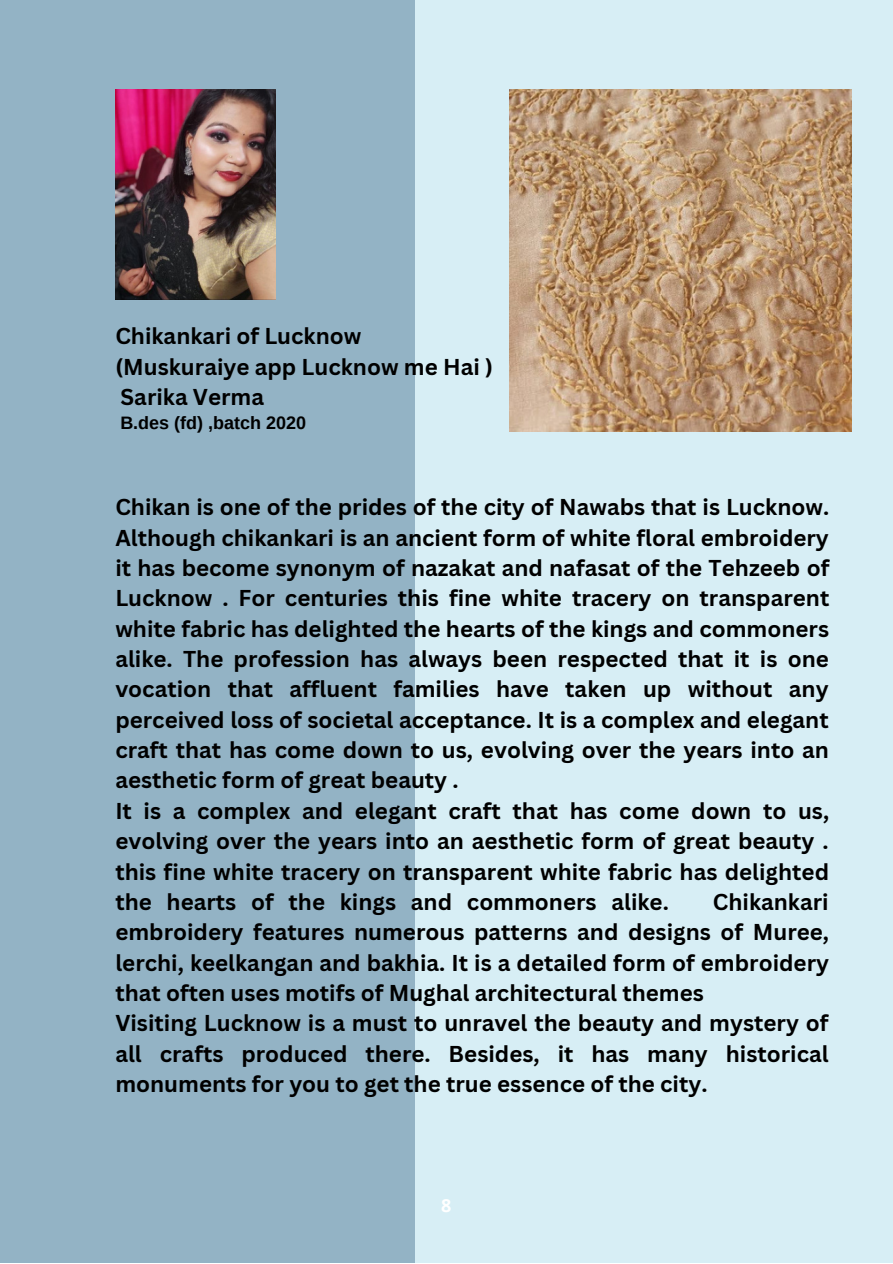
<style>
.page{position:relative;width:893px;height:1264px;background:#fff}
.page>*{position:absolute;margin:0;border:0;box-sizing:border-box;transform-origin:0 0}
.t1{font:700 22.35px/30.3px "Canva Sans";color:#000}
.t2{font:700 18px "Arimo";color:#000}
.t3{font:700 18px "Open Sans";color:#fff}
</style>
<div class="page">
<div style="left:0;top:0;width:892px;height:1262px;background:#d7eef5"></div>
<div style="left:0;top:0;width:414px;height:1262px;background:#93b3c5"></div>
<img style="left:115px;top:89px;width:160px;height:210px">
<img style="left:509px;top:89px;width:342px;height:342px">
<p class="t1" style="left:115px;top:320px;width:379px">Chikankari of Lucknow (Muskuraiye app Lucknow me Hai )<br>Sarika Verma</p>
<p class="t2" style="left:120px;top:412px;width:187px">B.des (fd) ,batch 2020</p>
<p class="t1" style="left:115px;top:491px;width:715px">Chikan is one of the prides of the city of Nawabs that is Lucknow.<br>Although chikankari is an ancient form of white floral embroidery it has become synonym of nazakat and nafasat of the Tehzeeb of Lucknow . For centuries this fine white tracery on transparent white fabric has delighted the hearts of the kings and commoners alike. The profession has always been respected that it is one vocation that affluent families have taken up without any perceived loss of societal acceptance. It is a complex and elegant craft that has come down to us, evolving over the years into an aesthetic form of great beauty .<br>It is a complex and elegant craft that has come down to us, evolving over the years into an aesthetic form of great beauty . this fine white tracery on transparent white fabric has delighted the hearts of the kings and commoners alike.</p>
<p class="t1" style="left:115px;top:886px;width:715px;text-indent:597px">Chikankari embroidery features numerous patterns and designs of Muree, lerchi, keelkangan and bakhia. It is a detailed form of embroidery that often uses motifs of Mughal architectural themes<br>Visiting Lucknow is a must to unravel the beauty and mystery of all crafts produced there. Besides, it has many historical monuments for you to get the true essence of the city.</p>
<p class="t3" style="left:441px;top:1192px;width:12px">8</p>
</div>
